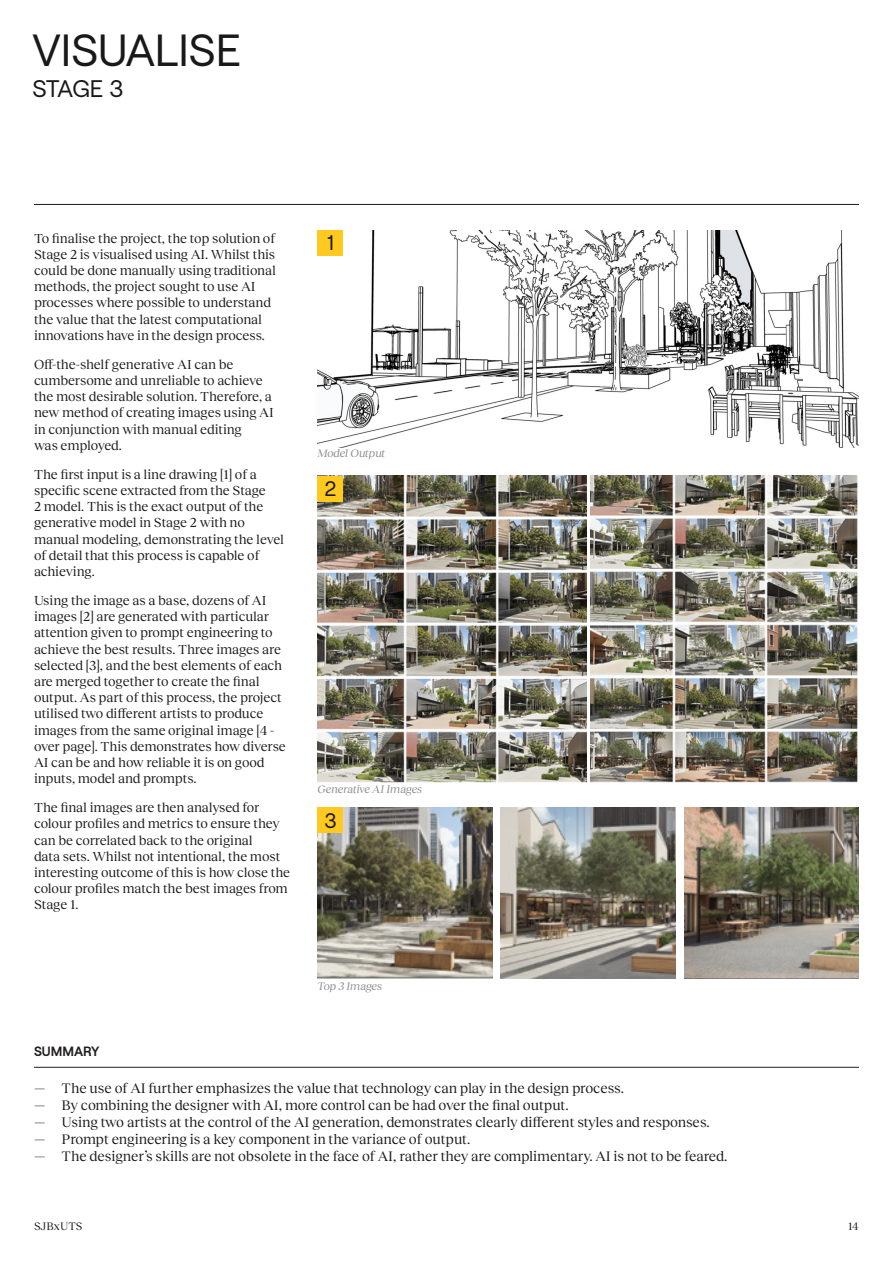
<style>
.page{position:relative;width:893px;height:1263px;background:#fff}
.page>*{position:absolute;margin:0;border:0;box-sizing:border-box;transform-origin:0 0}
.Chapter_Heading_-_TOC{font:45px "Roobert";color:#191919}
.Chapter_Heading_-_TOC-2{font:24px "Roobert";letter-spacing:-.02em;color:#191919}
.Infographic_-_Body_Heading{font:21px "Roobert";color:#191919}
.t1{font:14.25px "Reckless Neue";letter-spacing:-.005em;color:#191919}
.Body_Text{font:13.5px/16.2px "Reckless Neue";letter-spacing:-.005em;color:#191919}
.Infographic_-_Heading_Underlined{font:600 13.5px "Roobert";color:#231f20}
.t2{font:italic 11.25px "Reckless Neue";color:#8c8c8c}
.t3{font:11.25px "Reckless Neue";color:#191919}
</style>
<div class="page">
<hr style="left:34px;top:204px;width:825px;height:1px;background:#191919">
<img style="left:318px;top:230px;width:541px;height:218px">
<div style="left:318px;top:230px;width:25px;height:26px;background:#ffc91f"></div>
<img style="left:317px;top:476px;width:269px;height:307px">
<img style="left:590px;top:476px;width:268px;height:307px">
<div style="left:317px;top:476px;width:26px;height:25px;background:#ffc91f"></div>
<img style="left:317px;top:807px;width:175px;height:171px">
<img style="left:501px;top:807px;width:175px;height:171px">
<img style="left:684px;top:807px;width:175px;height:171px">
<div style="left:317px;top:807px;width:26px;height:26px;background:#ffc91f"></div>
<hr style="left:34px;top:1067px;width:825px;height:1px;background:#231f20">
<p class="Chapter_Heading_-_TOC" style="left:33px;top:16px;width:210px">VISUALISE</p>
<p class="Chapter_Heading_-_TOC-2" style="left:33px;top:71px;width:92px">STAGE 3</p>
<p class="Body_Text" style="left:34px;top:229px;width:243px">To finalise the project, the top solution of Stage 2 is visualised using AI. Whilst this could be done manually using traditional methods, the project sought to use AI processes where possible to understand the value that the latest computational innovations have in the design process.</p>
<p class="Body_Text" style="left:34px;top:355px;width:241px">Off-the-shelf generative AI can be cumbersome and unreliable to achieve the most desirable solution. Therefore, a new method of creating images using AI in conjunction with manual editing<br>was employed.</p>
<p class="Body_Text" style="left:34px;top:465px;width:251px">The first input is a line drawing [1] of a specific scene extracted from the Stage<br>2 model. This is the exact output of the generative model in Stage 2 with no manual modeling, demonstrating the level of detail that this process is capable of achieving.</p>
<p class="Body_Text" style="left:34px;top:591px;width:253px">Using the image as a base, dozens of AI images [2] are generated with particular attention given to prompt engineering to achieve the best results. Three images are selected [3], and the best elements of each are merged together to create the final output. As part of this process, the project utilised two different artists to produce images from the same original image [4 - over page]. This demonstrates how diverse AI can be and how reliable it is on good inputs, model and prompts.</p>
<p class="Body_Text" style="left:34px;top:798px;width:258px">The final images are then analysed for colour profiles and metrics to ensure they can be correlated back to the original<br>data sets. Whilst not intentional, the most interesting outcome of this is how close the colour profiles match the best images from Stage 1.</p>
<p class="Infographic_-_Body_Heading" style="left:327px;top:227px;width:9px">1</p>
<p class="t2" style="left:317px;top:445px;width:69px">Model Output</p>
<p class="Infographic_-_Body_Heading" style="left:324px;top:473px;width:13px">2</p>
<p class="t2" style="left:317px;top:781px;width:106px">Generative AI Images</p>
<p class="Infographic_-_Body_Heading" style="left:324px;top:804px;width:14px">3</p>
<p class="t2" style="left:317px;top:978px;width:66px">Top 3 Images</p>
<p class="Infographic_-_Heading_Underlined" style="left:34px;top:1041px;width:67px">SUMMARY</p>
<p class="t1" style="left:34px;top:1077px;width:591px">— The use of AI further emphasizes the value that technology can play in the design process.</p>
<p class="t1" style="left:34px;top:1095px;width:536px">— By combining the designer with AI, more control can be had over the final output.</p>
<p class="t1" style="left:34px;top:1112px;width:677px">— Using two artists at the control of the AI generation, demonstrates clearly different styles and responses.</p>
<p class="t1" style="left:34px;top:1129px;width:438px">— Prompt engineering is a key component in the variance of output.</p>
<p class="t1" style="left:34px;top:1146px;width:695px">— The designer’s skills are not obsolete in the face of AI, rather they are complimentary. AI is not to be feared.</p>
<p class="t3" style="left:34px;top:1219px;width:50px">SJBxUTS</p>
<p class="t3" style="left:848px;top:1219px;width:12px">14</p>
</div>
